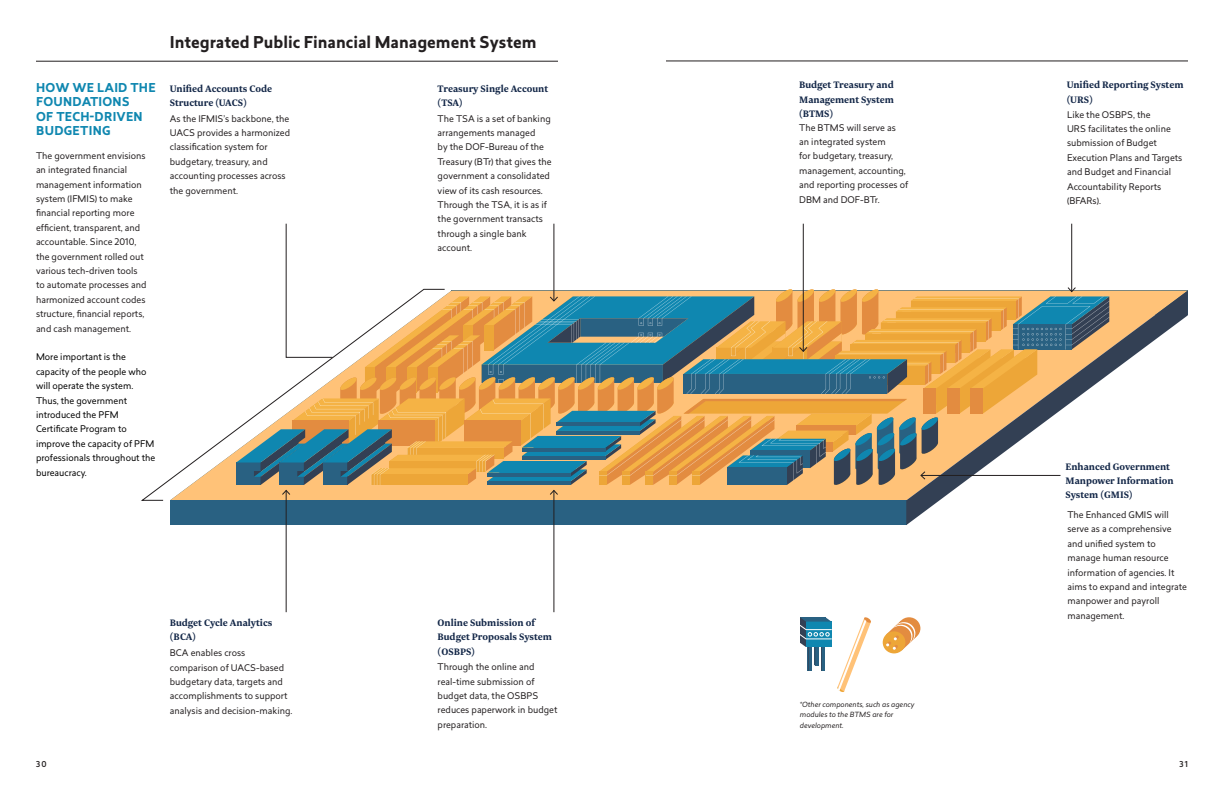
<style>
.page{position:relative;width:1224px;height:792px;background:#fff}
.page>*{position:absolute;margin:0;border:0;box-sizing:border-box;transform-origin:0 0}
.t1{font:700 16px "Revisal";color:#231f20}
.t2{font:700 12px/14.4px "Revisal";letter-spacing:.02em;color:#0f87b0}
.t3{font:700 11px/14.4px "Newzald";color:#122647}
.t4{font:9px/14.4px "Revisal";color:#231f20}
.t5{font:9px/14.4px "Revisal";color:#000}
.t6{font:500 8px "Revisal";color:#231f20}
.t7{font:italic 7px/10.4px "Revisal";color:#231f20}
</style>
<div class="page">
<hr style="left:36px;top:61px;width:522px;height:1px;background:#231f20">
<hr style="left:666px;top:61px;width:522px;height:1px;background:#231f20">
<div style="left:170px;top:500px;width:736px;height:25px;background:#296182"></div>
<svg style="left:906px;top:291px;width:282px;height:234px"></svg>
<hr style="left:286px;top:490px;width:1px;height:122px;background:#231f20">
<hr style="left:553px;top:490px;width:1px;height:122px;background:#231f20">
<svg style="left:141px;top:429px;width:305px;height:72px"></svg>
<svg style="left:236px;top:223px;width:873px;height:273px"></svg>
<div style="left:898px;top:617px;width:22px;height:22px;background:#e38c40;border-radius:50%"></div>
<div style="left:883px;top:631px;width:22px;height:22px;background:#eda638;border-radius:50%"></div>
<svg style="left:886px;top:621px;width:31px;height:30px"></svg>
<svg style="left:800px;top:617px;width:71px;height:75px"></svg>
<p class="t2" style="left:36px;top:81px;width:121px">HOW WE LAID THE<br>FOUNDATIONS<br>OF TECH-DRIVEN<br>BUDGETING</p>
<p class="t4" style="left:36px;top:148px;width:112px">The government envisions an integrated financial management information system (IFMIS) to make financial reporting more efficient, transparent, and accountable. Since 2010, the government rolled out various tech-driven tools to automate processes and harmonized account codes structure, financial reports, and cash management.</p>
<p class="t5" style="left:36px;top:350px;width:121px">More important is the capacity of the people who will operate the system.<br>Thus, the government introduced the PFM<br>Certificate Program to improve the capacity of PFM professionals throughout the bureaucracy.</p>
<p class="t1" style="left:170px;top:31px;width:368px">Integrated Public Financial Management System</p>
<p class="t3" style="left:170px;top:81px;width:104px">Unified Accounts Code<br>Structure (UACS)</p>
<p class="t4" style="left:170px;top:111px;width:122px">As the IFMIS’s backbone, the<br>UACS provides a harmonized classification system for budgetary, treasury, and accounting processes across the government.</p>
<p class="t3" style="left:438px;top:81px;width:112px">Treasury Single Account (TSA)</p>
<p class="t4" style="left:438px;top:111px;width:115px">The TSA is a set of banking arrangements managed<br>by the DOF-Bureau of the<br>Treasury (BTr) that gives the government a consolidated view of its cash resources.<br>Through the TSA, it is as if the government transacts through a single bank account.</p>
<p class="t3" style="left:170px;top:615px;width:104px">Budget Cycle Analytics (BCA)</p>
<p class="t4" style="left:170px;top:646px;width:124px">BCA enables cross comparison of UACS-based budgetary data, targets and accomplishments to support analysis and decision-making.</p>
<p class="t3" style="left:438px;top:615px;width:116px">Online Submission of<br>Budget Proposals System (OSBPS)</p>
<p class="t4" style="left:438px;top:660px;width:121px">Through the online and real-time submission of budget data, the OSBPS reduces paperwork in budget preparation.</p>
<p class="t3" style="left:799px;top:77px;width:96px;text-align:justify">Budget Treasury and Management System (BTMS)</p>
<p class="t4" style="left:799px;top:120px;width:110px">The BTMS will serve as<br>an integrated system<br>for budgetary, treasury, management, accounting, and reporting processes of<br>DBM and DOF-BTr.</p>
<p class="t7" style="left:800px;top:699px;width:116px">*Other components, such as agency modules to the BTMS are for development.</p>
<p class="t3" style="left:1067px;top:77px;width:118px">Unified Reporting System (URS)</p>
<p class="t4" style="left:1067px;top:107px;width:117px">Like the OSBPS, the<br>URS facilitates the online submission of Budget<br>Execution Plans and Targets and Budget and Financial<br>Accountability Reports (BFARs).</p>
<p class="t3" style="left:1066px;top:459px;width:110px">Enhanced Government<br>Manpower Information<br>System (GMIS)</p>
<p class="t4" style="left:1067px;top:507px;width:121px">The Enhanced GMIS will serve as a comprehensive and unified system to manage human resource information of agencies. It aims to expand and integrate manpower and payroll management.</p>
<p class="t6" style="left:36px;top:758px;width:12px">30</p>
<p class="t6" style="left:1179px;top:758px;width:10px">31</p>
</div>
